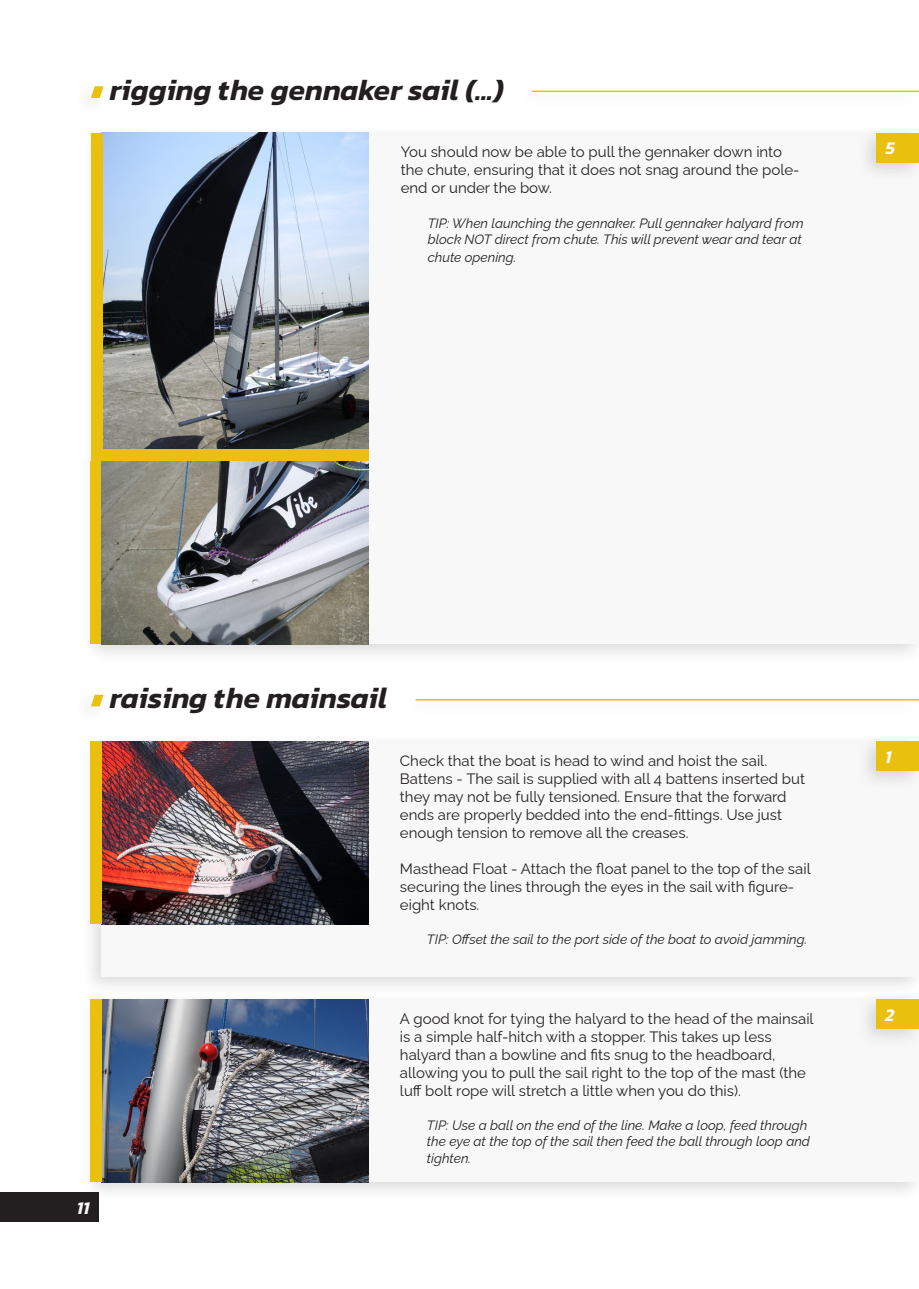
<style>
.page{position:relative;width:919px;height:1289px;background:#fff}
.page>*{position:absolute;margin:0;border:0;box-sizing:border-box;transform-origin:0 0}
.t1{font:italic 600 30px "Kanit";color:#231f20}
.Inst_Numbers{font:italic 600 18px "Kanit";color:#f8f8f8}
.Instructions{font:15px "Raleway";color:#231f20}
.Instructions-2{font:italic 13.5px/16.2px "Raleway";color:#231f20}
</style>
<div class="page">
<div style="left:0;top:1192px;width:99px;height:30px;background:#231f20"></div>
<div style="left:81px;top:124px;width:837px;height:540px;background:#231f20;opacity:.15"></div>
<div style="left:102px;top:133px;width:816px;height:511px;background:#f8f8f8"></div>
<img style="left:102px;top:133px;width:267px;height:316px">
<div style="left:91px;top:133px;width:11px;height:316px;background:#eac00f"></div>
<div style="left:90px;top:461px;width:12px;height:183px;background:#eac00f"></div>
<div style="left:91px;top:449px;width:278px;height:12px;background:#eac00f"></div>
<div style="left:856px;top:124px;width:62px;height:59px;background:#231f20;opacity:.15"></div>
<div style="left:876px;top:133px;width:42px;height:29px;background:#eac00f"></div>
<img style="left:102px;top:461px;width:267px;height:183px">
<div style="left:81px;top:990px;width:837px;height:211px;background:#231f20;opacity:.15"></div>
<div style="left:101px;top:999px;width:817px;height:182px;background:#f8f8f8"></div>
<div style="left:81px;top:733px;width:837px;height:264px;background:#231f20;opacity:.15"></div>
<div style="left:101px;top:741px;width:817px;height:235px;background:#f8f8f8"></div>
<img style="left:102px;top:999px;width:266px;height:182px">
<img style="left:102px;top:741px;width:266px;height:183px">
<div style="left:90px;top:999px;width:12px;height:182px;background:#eac00f"></div>
<div style="left:90px;top:741px;width:12px;height:183px;background:#eac00f"></div>
<div style="left:855px;top:990px;width:63px;height:59px;background:#231f20;opacity:.15"></div>
<div style="left:875px;top:999px;width:43px;height:29px;background:#eac00f"></div>
<div style="left:855px;top:733px;width:63px;height:58px;background:#231f20;opacity:.15"></div>
<div style="left:875px;top:741px;width:43px;height:30px;background:#eac00f"></div>
<svg style="left:91px;top:86px;width:12px;height:12px"></svg>
<div style="left:513px;top:82px;width:405px;height:30px;background:#231f20;opacity:.15"></div>
<hr style="left:531px;top:91px;width:387px;height:1px;background:#eac00f">
<svg style="left:91px;top:694px;width:12px;height:12px"></svg>
<hr style="left:415px;top:699px;width:503px;height:1px;background:#eac00f">
<p class="t1" style="left:110px;top:67px;width:395px">rigging the gennaker sail (...)</p>
<p class="Instructions" style="left:400px;top:140px;width:383px">You should now be able to pull the gennaker down into</p>
<p class="Instructions" style="left:400px;top:158px;width:400px">the chute, ensuring that it does not snag around the pole-</p>
<p class="Instructions" style="left:400px;top:176px;width:153px">end or under the bow.</p>
<p class="Instructions-2" style="left:427px;top:213px;width:377px">TIP: When launching the gennaker. Pull gennaker halyard from block NOT direct from chute. This will prevent wear and tear at</p>
<p class="Instructions-2" style="left:427px;top:247px;width:90px">chute opening.</p>
<p class="Inst_Numbers" style="left:885px;top:134px;width:11px">5</p>
<p class="t1" style="left:110px;top:675px;width:279px">raising the mainsail</p>
<p class="Instructions" style="left:400px;top:748px;width:369px">Check that the boat is head to wind and hoist the sail.</p>
<p class="Instructions" style="left:400px;top:766px;width:406px">Battens - The sail is supplied with all 4 battens inserted but</p>
<p class="Instructions" style="left:400px;top:784px;width:388px">they may not be fully tensioned. Ensure that the forward</p>
<p class="Instructions" style="left:400px;top:802px;width:383px">ends are properly bedded into the end-fittings. Use just</p>
<p class="Instructions" style="left:400px;top:820px;width:290px">enough tension to remove all the creases.</p>
<p class="Instructions" style="left:400px;top:856px;width:412px">Masthead Float - Attach the float panel to the top of the sail</p>
<p class="Instructions" style="left:400px;top:874px;width:396px">securing the lines through the eyes in the sail with figure-</p>
<p class="Instructions" style="left:400px;top:892px;width:81px">eight knots.</p>
<p class="Instructions-2" style="left:427px;top:929px;width:382px">TIP: Offset the sail to the port side of the boat to avoid jamming.</p>
<p class="Inst_Numbers" style="left:77px;top:1194px;width:14px">11</p>
<p class="Instructions" style="left:400px;top:1006px;width:415px">A good knot for tying the halyard to the head of the mainsail</p>
<p class="Instructions" style="left:400px;top:1024px;width:373px">is a simple half-hitch with a stopper. This takes up less</p>
<p class="Instructions" style="left:400px;top:1042px;width:377px">halyard than a bowline and fits snug to the headboard,</p>
<p class="Instructions" style="left:400px;top:1060px;width:407px">allowing you to pull the sail right to the top of the mast (the</p>
<p class="Instructions" style="left:400px;top:1078px;width:342px">luff bolt rope will stretch a little when you do this).</p>
<p class="Instructions-2" style="left:427px;top:1115px;width:384px">TIP: Use a ball on the end of the line. Make a loop, feed through the eye at the top of the sail then feed the ball through loop and tighten.</p>
<p class="Inst_Numbers" style="left:885px;top:743px;width:8px">1</p>
<p class="Inst_Numbers" style="left:885px;top:1001px;width:11px">2</p>
</div>
